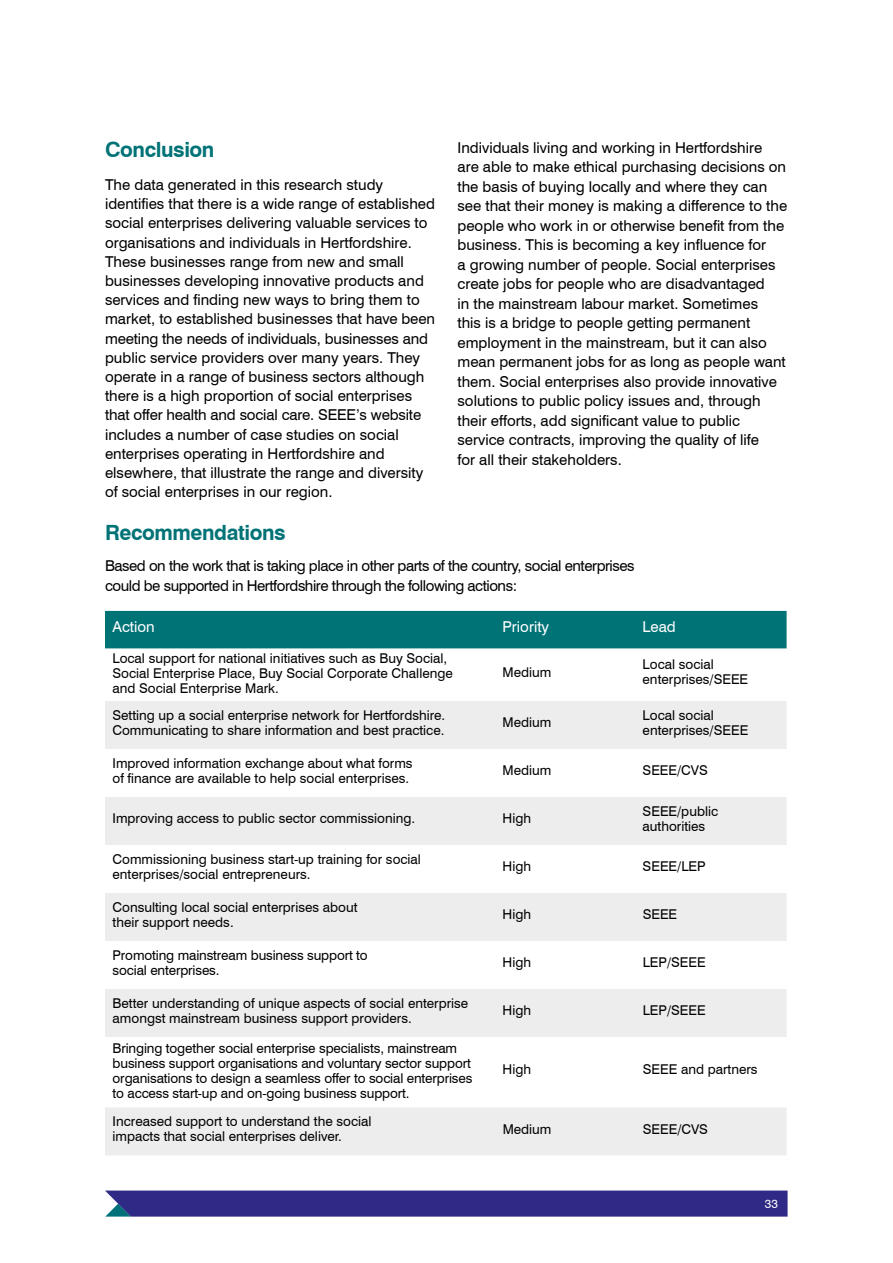
<style>
.page{position:relative;width:893px;height:1263px;background:#fff}
.page>*{position:absolute;margin:0;border:0;box-sizing:border-box;transform-origin:0 0}
.t1{font:700 21px "Swiss 721 BT";letter-spacing:-.02em;color:#007377}
.t2{font:15px/19.2px "Swiss 721 BT";color:#000}
.t3{font:15px/20.2px "Swiss 721 BT";letter-spacing:-.03em;color:#000}
.t4{font:15px "Swiss 721 BT";color:#fff}
.t5{font:13.5px/15px "Swiss 721 BT";color:#000}
.t6{font:12px "Swiss 721 BT";color:#fff}
</style>
<div class="page">
<div style="left:105px;top:611px;width:682px;height:37px;background:#007377"></div>
<svg style="left:105px;top:701px;width:682px;height:454px;fill:#ededed"></svg>
<div style="left:105px;top:1190px;width:683px;height:26px;background:#2f2a85"></div>
<h1 class="t1" style="left:105px;top:137px;width:111px">Conclusion</h1>
<p class="t2" style="left:105px;top:175px;width:332px">The data generated in this research study identifies that there is a wide range of established social enterprises delivering valuable services to organisations and individuals in Hertfordshire.<br>These businesses range from new and small businesses developing innovative products and services and finding new ways to bring them to market, to established businesses that have been meeting the needs of individuals, businesses and public service providers over many years. They operate in a range of business sectors although there is a high proportion of social enterprises that offer health and social care. SEEE’s website includes a number of case studies on social enterprises operating in Hertfordshire and elsewhere, that illustrate the range and diversity of social enterprises in our region.</p>
<p class="t2" style="left:458px;top:138px;width:331px">Individuals living and working in Hertfordshire are able to make ethical purchasing decisions on the basis of buying locally and where they can see that their money is making a difference to the people who work in or otherwise benefit from the business. This is becoming a key influence for<br>a growing number of people. Social enterprises create jobs for people who are disadvantaged<br>in the mainstream labour market. Sometimes<br>this is a bridge to people getting permanent employment in the mainstream, but it can also mean permanent jobs for as long as people want them. Social enterprises also provide innovative solutions to public policy issues and, through their efforts, add significant value to public service contracts, improving the quality of life<br>for all their stakeholders.</p>
<h1 class="t1" style="left:105px;top:520px;width:182px">Recommendations</h1>
<p class="t3" style="left:105px;top:555px;width:531px">Based on the work that is taking place in other parts of the country, social enterprises could be supported in Hertfordshire through the following actions:</p>
<p class="t4" style="left:112px;top:618px;width:44px">Action</p>
<p class="t4" style="left:502px;top:618px;width:48px">Priority</p>
<p class="t4" style="left:643px;top:618px;width:35px">Lead</p>
<p class="t5" style="left:112px;top:651px;width:342px">Local support for national initiatives such as Buy Social,<br>Social Enterprise Place, Buy Social Corporate Challenge and Social Enterprise Mark.</p>
<p class="t5" style="left:503px;top:664px;width:50px">Medium</p>
<p class="t5" style="left:643px;top:657px;width:107px">Local social enterprises/SEEE</p>
<p class="t5" style="left:113px;top:707px;width:334px">Setting up a social enterprise network for Hertfordshire.<br>Communicating to share information and best practice.</p>
<p class="t5" style="left:503px;top:715px;width:50px">Medium</p>
<p class="t5" style="left:643px;top:707px;width:107px">Local social enterprises/SEEE</p>
<p class="t5" style="left:113px;top:755px;width:302px">Improved information exchange about what forms of finance are available to help social enterprises.</p>
<p class="t5" style="left:503px;top:763px;width:50px">Medium</p>
<p class="t5" style="left:643px;top:763px;width:67px">SEEE/CVS</p>
<p class="t5" style="left:113px;top:811px;width:304px">Improving access to public sector commissioning.</p>
<p class="t5" style="left:503px;top:811px;width:30px">High</p>
<p class="t5" style="left:643px;top:803px;width:77px">SEEE/public authorities</p>
<p class="t5" style="left:113px;top:851px;width:310px">Commissioning business start-up training for social enterprises/social entrepreneurs.</p>
<p class="t5" style="left:503px;top:858px;width:30px">High</p>
<p class="t5" style="left:643px;top:858px;width:65px">SEEE/LEP</p>
<p class="t5" style="left:113px;top:899px;width:246px">Consulting local social enterprises about their support needs.</p>
<p class="t5" style="left:503px;top:906px;width:30px">High</p>
<p class="t5" style="left:643px;top:906px;width:36px">SEEE</p>
<p class="t5" style="left:113px;top:947px;width:257px">Promoting mainstream business support to social enterprises.</p>
<p class="t5" style="left:503px;top:954px;width:30px">High</p>
<p class="t5" style="left:643px;top:954px;width:65px">LEP/SEEE</p>
<p class="t5" style="left:113px;top:995px;width:357px">Better understanding of unique aspects of social enterprise amongst mainstream business support providers.</p>
<p class="t5" style="left:503px;top:1002px;width:30px">High</p>
<p class="t5" style="left:643px;top:1002px;width:65px">LEP/SEEE</p>
<p class="t5" style="left:113px;top:1040px;width:361px">Bringing together social enterprise specialists, mainstream business support organisations and voluntary sector support organisations to design a seamless offer to social enterprises to access start-up and on-going business support.</p>
<p class="t5" style="left:503px;top:1062px;width:30px">High</p>
<p class="t5" style="left:643px;top:1062px;width:116px">SEEE and partners</p>
<p class="t5" style="left:113px;top:1113px;width:260px">Increased support to understand the social impacts that social enterprises deliver.</p>
<p class="t5" style="left:503px;top:1121px;width:50px">Medium</p>
<p class="t5" style="left:643px;top:1121px;width:67px">SEEE/CVS</p>
<p class="t6" style="left:765px;top:1196px;width:15px">33</p>
</div>
